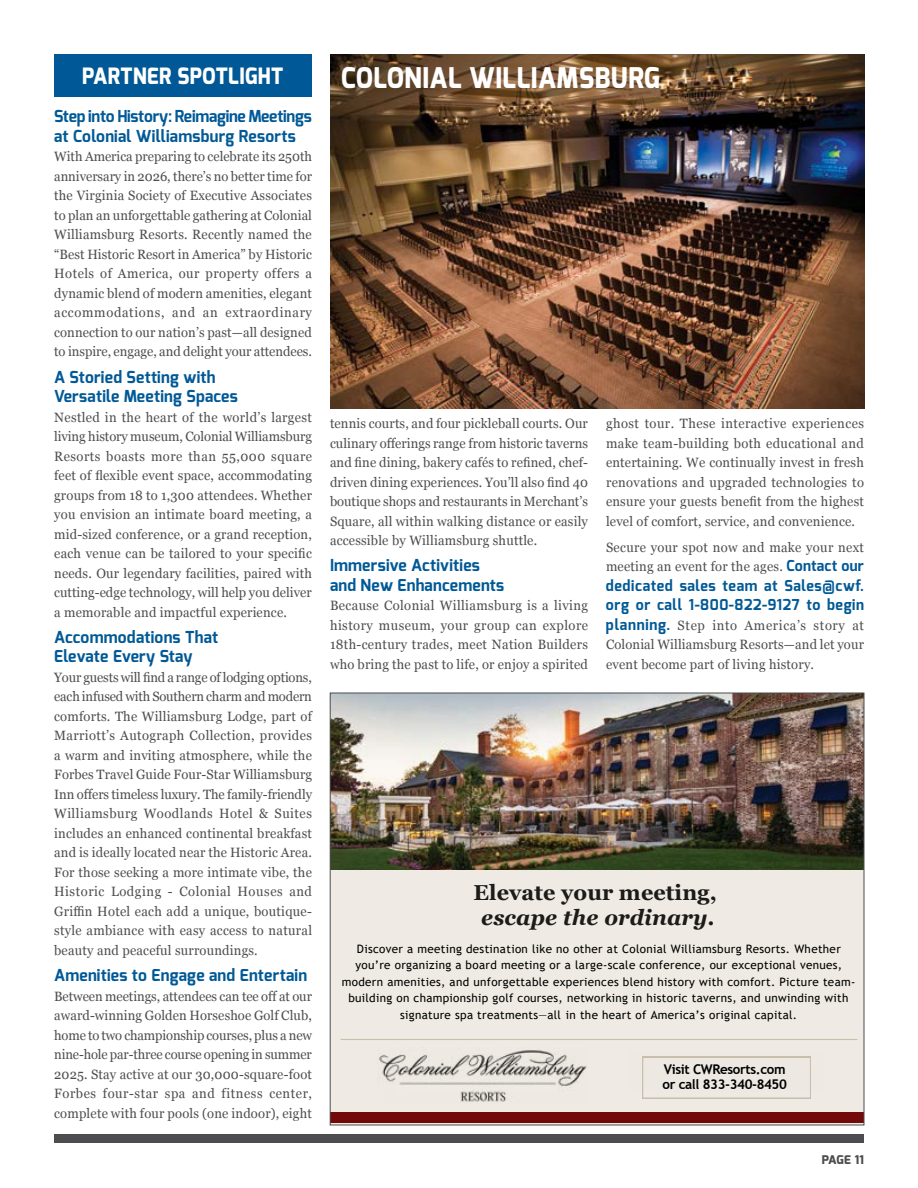
<style>
.page{position:relative;width:918px;height:1188px;background:#fff}
.page>*{position:absolute;margin:0;border:0;box-sizing:border-box;transform-origin:0 0}
.t1{font:800 28.5px "Exo";letter-spacing:.02em;color:#fff;scale:.9 1}
.t2{font:800 22.5px "Exo";letter-spacing:.02em;color:#fff;scale:.9 1}
.t3{font:700 21.6px "Georgia Pro";letter-spacing:.005em;color:#1c1b19}
.t4{font:italic 700 21.6px "Georgia Pro";letter-spacing:.005em;color:#1c1b19}
.t5{font:700 16.5px/19.5px "Exo";letter-spacing:.015em;color:#005996;scale:.96 1}
.t6{font:700 16.5px/19.5px "Exo";letter-spacing:-.01em;color:#005996;scale:.96 1}
.t7{font:700 15px/19.5px "Exo";letter-spacing:.035em;color:#005996;scale:.96 1}
.t8{font:13.5px/19.5px "Georgia";letter-spacing:.015em;color:#4d4d4f;text-align:justify;scale:.96 1}
.t9{font:700 13.35px/14.5px "Trebuchet MS";letter-spacing:-.03em;color:#000}
.t10{font:800 12px "Exo";letter-spacing:.01em;color:#4d4d4f}
.t11{font:11.7px/16.5px "Trebuchet MS";letter-spacing:.025em;color:#000;text-align:center}
.s1{font-family:"Exo";font-weight:700;font-size:15px;color:#005996}
</style>
<div class="page">
<div style="left:54px;top:1134px;width:810px;height:9px;background:#4d4d4f"></div>
<div style="left:54px;top:54px;width:258px;height:42px;background:#005996"></div>
<div style="left:330px;top:693px;width:534px;height:432px;background:#efebe4"></div>
<img style="left:332px;top:695px;width:530px;height:175px">
<div style="left:330px;top:1112px;width:534px;height:11px;background:#740909"></div>
<img style="left:379px;top:1048px;width:208px;height:54px">
<hr style="left:341px;top:1039px;width:516px;height:1px;background:#c7bfac">
<svg style="left:642px;top:1057px;width:169px;height:42px"></svg>
<img style="left:330px;top:54px;width:534px;height:354px">
<h2 class="t2" style="left:82px;top:61px;width:225px">PARTNER SPOTLIGHT</h2>
<p class="t6" style="left:54px;top:107px;width:270px">Step into History: Reimagine Meetings at Colonial Williamsburg Resorts</p>
<p class="t8" style="left:54px;top:146px;width:270px">With America preparing to celebrate its 250th anniversary in 2026, there’s no better time for the Virginia Society of Executive Associates to plan an unforgettable gathering at Colonial Williamsburg Resorts. Recently named the “Best Historic Resort in America” by Historic Hotels of America, our property offers a dynamic blend of modern amenities, elegant accommodations, and an extraordinary connection to our nation’s past—all designed to inspire, engage, and delight your attendees.</p>
<p class="t5" style="left:54px;top:367px;width:193px">A Storied Setting with<br>Versatile Meeting Spaces</p>
<p class="t8" style="left:54px;top:407px;width:270px">Nestled in the heart of the world’s largest living history museum, Colonial Williamsburg Resorts boasts more than 55,000 square feet of flexible event space, accommodating groups from 18 to 1,300 attendees. Whether you envision an intimate board meeting, a mid-sized conference, or a grand reception, each venue can be tailored to your specific needs. Our legendary facilities, paired with cutting-edge technology, will help you deliver a memorable and impactful experience.</p>
<p class="t5" style="left:54px;top:627px;width:172px">Accommodations That<br>Elevate Every Stay</p>
<p class="t8" style="left:54px;top:667px;width:270px">Your guests will find a range of lodging options, each infused with Southern charm and modern comforts. The Williamsburg Lodge, part of Marriott’s Autograph Collection, provides a warm and inviting atmosphere, while the Forbes Travel Guide Four-Star Williamsburg Inn offers timeless luxury. The family-friendly Williamsburg Woodlands Hotel &amp; Suites includes an enhanced continental breakfast and is ideally located near the Historic Area.<br>For those seeking a more intimate vibe, the Historic Lodging - Colonial Houses and Griffin Hotel each add a unique, boutique&shy;style ambiance with easy access to natural beauty and peaceful surroundings.</p>
<p class="t5" style="left:54px;top:965px;width:265px">Amenities to Engage and Entertain</p>
<p class="t8" style="left:54px;top:986px;width:270px">Between meetings, attendees can tee off at our award-winning Golden Horseshoe Golf Club, home to two championship courses, plus a new nine-hole par-three course opening in summer 2025. Stay active at our 30,000-square-foot Forbes four-star spa and fitness center, complete with four pools (one indoor), eight</p>
<h1 class="t1" style="left:341px;top:59px;width:355px">COLONIAL WILLIAMSBURG</h1>
<p class="t8" style="left:330px;top:413px;width:270px">tennis courts, and four pickleball courts. Our culinary offerings range from historic taverns and fine dining, bakery cafés to refined, chef&shy;driven dining experiences. You’ll also find 40 boutique shops and restaurants in Merchant’s Square, all within walking distance or easily accessible by Williamsburg shuttle.</p>
<p class="t5" style="left:330px;top:556px;width:183px">Immersive Activities and New Enhancements</p>
<p class="t8" style="left:330px;top:595px;width:270px">Because Colonial Williamsburg is a living history museum, your group can explore 18th-century trades, meet Nation Builders who bring the past to life, or enjoy a spirited</p>
<p class="t8" style="left:606px;top:413px;width:270px">ghost tour. These interactive experiences make team-building both educational and entertaining. We continually invest in fresh renovations and upgraded technologies to ensure your guests benefit from the highest level of comfort, service, and convenience.</p>
<p class="t8" style="left:606px;top:537px;width:270px">Secure your spot now and make your next meeting an event for the ages. <span class="s1">Contact our</span></p>
<p class="t7" style="left:606px;top:576px;width:270px">dedicated sales team at Sales@cwf. org or call 1-800-822-9127 to begin</p>
<p class="t8" style="left:606px;top:615px;width:270px"><span class="s1">planning.</span> Step into America’s story at Colonial Williamsburg Resorts—and let your event become part of living history.</p>
<h3 class="t3" style="left:474px;top:880px;width:245px">Elevate your meeting,</h3>
<p class="t11" style="left:342px;top:940px;width:515px">Discover a meeting destination like no other at Colonial Williamsburg Resorts. Whether you’re organizing a board meeting or a large-scale conference, our exceptional venues, modern amenities, and unforgettable experiences blend history with comfort. Picture team&shy;building on championship golf courses, networking in historic taverns, and unwinding with signature spa treatments—all in the heart of America’s original capital.</p>
<h3 class="t4" style="left:481px;top:905px;width:235px">escape the ordinary.</h3>
<p class="t9" style="left:663px;top:1062px;width:126px">Visit CWResorts.com or call 833-340-8450</p>
<p class="t10" style="left:822px;top:1152px;width:44px">PAGE 11</p>
</div>
